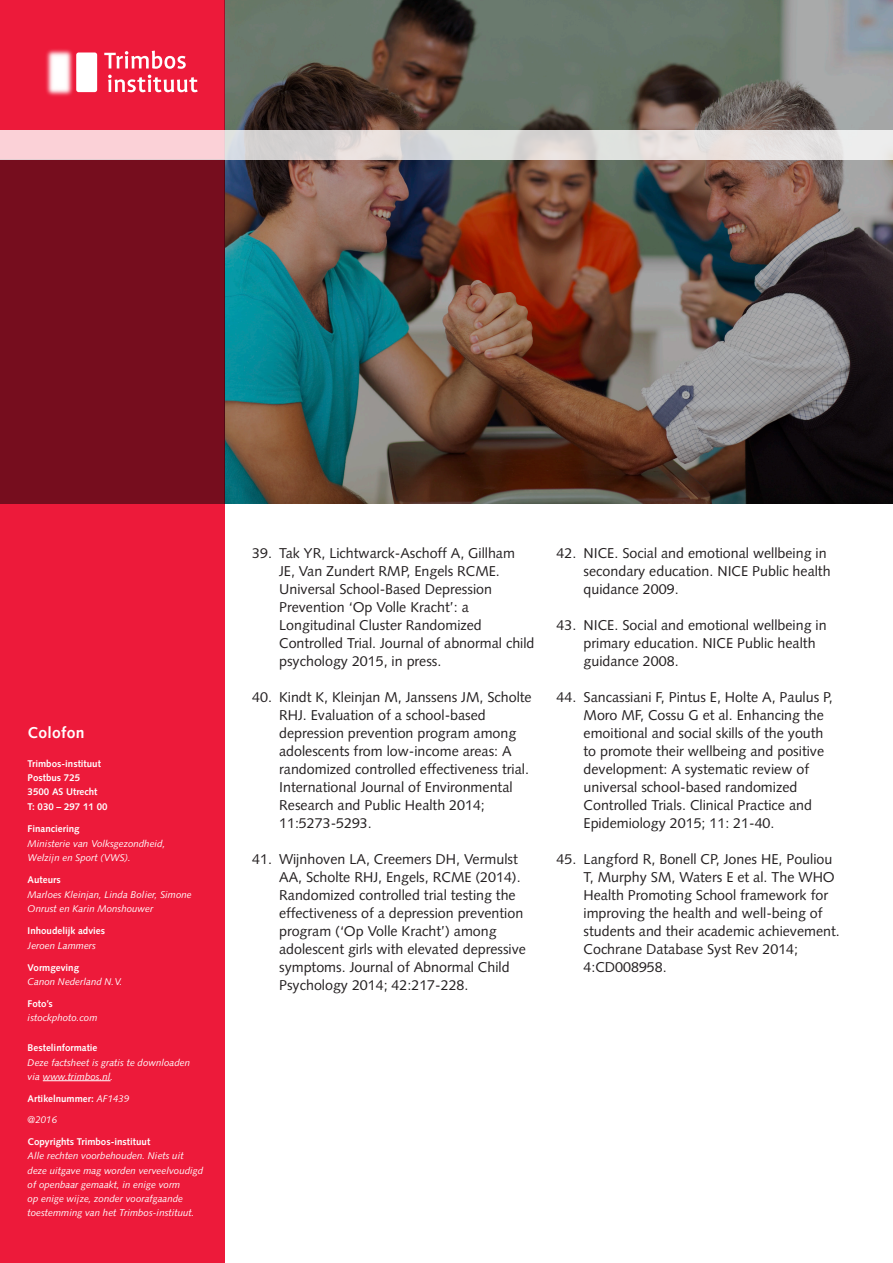
<style>
.page{position:relative;width:893px;height:1263px;background:#fff}
.page>*{position:absolute;margin:0;border:0;box-sizing:border-box;transform-origin:0 0}
.t1{font:700 15.75px "Syntax LT Std";letter-spacing:.02em;color:#fff}
.t2{font:14.25px/18px "Syntax LT Std";color:#231f20}
._05-Kop_gekleurd_kad{font:italic 9.75px/14.2px "Syntax LT Std";color:#fff}
._05-Kop_gekleurd_kad-2{font:700 9.75px/14.2px "Syntax LT Std";color:#fff}
.s1{font-weight:400;font-style:italic}
.s2{font-weight:700;font-style:normal}
</style>
<div class="page">
<div style="left:0;top:0;width:225px;height:1263px;background:#ed1a3a"></div>
<div style="left:0;top:159px;width:225px;height:345px;background:#760d1e"></div>
<svg style="left:108px;top:51px;width:78px;height:18px"></svg>
<svg style="left:108px;top:75px;width:90px;height:17px"></svg>
<img style="left:46px;top:49px;width:62px;height:47px">
<hr style="left:43px;top:1080px;width:68px;height:1px;background:#fff">
<img style="left:225px;top:0;width:668px;height:504px">
<svg style="left:0;top:130px;width:893px;height:29px;background:#e6dada"></svg>
<p class="t1" style="left:28px;top:724px;width:59px">Colofon</p>
<p class="_05-Kop_gekleurd_kad-2" style="left:28px;top:756px;width:81px">Trimbos-instituut<br>Postbus 725<br>3500 AS Utrecht<br>T: 030 – 297 11 00</p>
<p class="_05-Kop_gekleurd_kad-2" style="left:28px;top:822px;width:54px">Financiering</p>
<p class="_05-Kop_gekleurd_kad" style="left:28px;top:836px;width:139px">Ministerie van Volksgezondheid,<br>Welzijn en Sport (VWS).</p>
<p class="_05-Kop_gekleurd_kad-2" style="left:28px;top:873px;width:35px">Auteurs</p>
<p class="_05-Kop_gekleurd_kad" style="left:28px;top:887px;width:166px">Marloes Kleinjan, Linda Bolier, Simone<br>Onrust en Karin Monshouwer</p>
<p class="_05-Kop_gekleurd_kad-2" style="left:28px;top:924px;width:79px">Inhoudelijk advies</p>
<p class="_05-Kop_gekleurd_kad" style="left:28px;top:938px;width:70px">Jeroen Lammers</p>
<p class="_05-Kop_gekleurd_kad-2" style="left:28px;top:961px;width:53px">Vormgeving</p>
<p class="_05-Kop_gekleurd_kad" style="left:28px;top:975px;width:97px">Canon Nederland N.V.</p>
<p class="_05-Kop_gekleurd_kad-2" style="left:28px;top:997px;width:27px">Foto’s</p>
<p class="_05-Kop_gekleurd_kad" style="left:28px;top:1011px;width:71px">istockphoto.com</p>
<p class="_05-Kop_gekleurd_kad-2" style="left:28px;top:1041px;width:71px">Bestelinformatie</p>
<p class="_05-Kop_gekleurd_kad" style="left:28px;top:1055px;width:164px">Deze factsheet is gratis te downloaden via www.trimbos.nl.</p>
<p class="_05-Kop_gekleurd_kad-2" style="left:28px;top:1091px;width:103px">Artikelnummer: <span class="s1">AF1439</span></p>
<p class="_05-Kop_gekleurd_kad" style="left:28px;top:1113px;width:31px">@2016</p>
<p class="_05-Kop_gekleurd_kad" style="left:28px;top:1134px;width:177px"><span class="s2">Copyrights Trimbos-instituut<br></span>Alle rechten voorbehouden. Niets uit deze uitgave mag worden verveelvoudigd of openbaar gemaakt, in enige vorm<br>op enige wijze, zonder voorafgaande toestemming van het Trimbos-instituut.</p>
<p class="t2" style="left:279px;top:544px;width:257px;text-indent:-27px">39. Tak YR, Lichtwarck-Aschoff A, Gillham<br>JE, Van Zundert RMP, Engels RCME.<br>Universal School-Based Depression Prevention ‘Op Volle Kracht’: a Longitudinal Cluster Randomized Controlled Trial. Journal of abnormal child psychology 2015, in press.</p>
<p class="t2" style="left:279px;top:688px;width:254px;text-indent:-27px">40. Kindt K, Kleinjan M, Janssens JM, Scholte RHJ. Evaluation of a school-based depression prevention program among adolescents from low-income areas: A randomized controlled effectiveness trial.<br>International Journal of Environmental Research and Public Health 2014; 11:5273-5293.</p>
<p class="t2" style="left:279px;top:850px;width:248px;text-indent:-27px">41. Wijnhoven LA, Creemers DH, Vermulst AA, Scholte RHJ, Engels, RCME (2014).<br>Randomized controlled trial testing the effectiveness of a depression prevention program (‘Op Volle Kracht’) among adolescent girls with elevated depressive symptoms. Journal of Abnormal Child Psychology 2014; 42:217-228.</p>
<p class="t2" style="left:584px;top:544px;width:249px;text-indent:-27px">42. NICE. Social and emotional wellbeing in secondary education. NICE Public health quidance 2009.</p>
<p class="t2" style="left:584px;top:616px;width:245px;text-indent:-27px">43. NICE. Social and emotional wellbeing in primary education. NICE Public health guidance 2008.</p>
<p class="t2" style="left:584px;top:688px;width:251px;text-indent:-27px">44. Sancassiani F, Pintus E, Holte A, Paulus P, Moro MF, Cossu G et al. Enhancing the emoitional and social skills of the youth to promote their wellbeing and positive development: A systematic review of universal school-based randomized Controlled Trials. Clinical Practice and Epidemiology 2015; 11: 21-40.</p>
<p class="t2" style="left:584px;top:850px;width:258px;text-indent:-27px">45. Langford R, Bonell CP, Jones HE, Pouliou T, Murphy SM, Waters E et al. The WHO Health Promoting School framework for improving the health and well-being of students and their academic achievement.<br>Cochrane Database Syst Rev 2014; 4:CD008958.</p>
</div>
